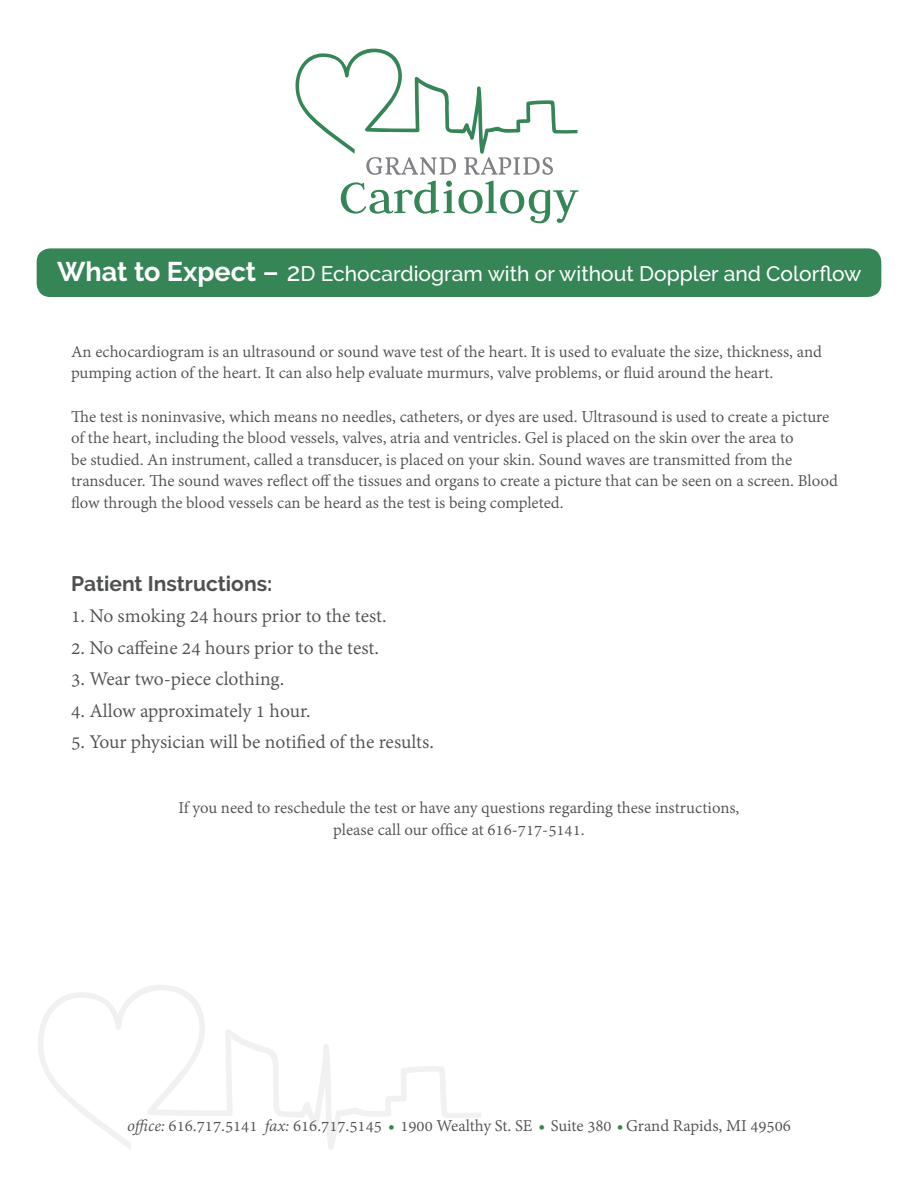
<style>
.page{position:relative;width:918px;height:1188px;background:#fff}
.page>*{position:absolute;margin:0;border:0;box-sizing:border-box;transform-origin:0 0}
.t1{font:21px "Adobe Devanagari";color:#4f5151}
.t2{font:500 21px "Raleway";color:#fff}
.t3{font:700 21px "Raleway";color:#4f5151}
.t4{font:18px/21.6px "Adobe Devanagari";color:#4f5151}
.t5{font:18px "Adobe Devanagari";color:#4f5251}
.s1{font-weight:700;font-size:27px}
.s2{font-weight:600;font-size:27px}
.s3{font-size:25.5px}
.s4{font-style:italic}
.s5{color:#368557}
</style>
<div class="page">
<svg style="left:341px;top:181px;width:238px;height:42px"></svg>
<svg style="left:295px;top:48px;width:283px;height:127px"></svg>
<svg style="left:38px;top:985px;width:443px;height:165px"></svg>
<div style="left:37px;top:248px;width:844px;height:49px;background:#368557;border-radius:14px"></div>
<p class="t2" style="left:57px;top:261px;width:806px"><span class="s1">What to Expect</span> <span class="s2">–</span> <span class="s3">2</span>D Echocardiogram with or without Doppler and Colorflow</p>
<p class="t4" style="left:71px;top:342px;width:752px">An echocardiogram is an ultrasound or sound wave test of the heart. It is used to evaluate the size, thickness, and pumping action of the heart. It can also help evaluate murmurs, valve problems, or fluid around the heart.</p>
<p class="t4" style="left:71px;top:407px;width:768px">The test is noninvasive, which means no needles, catheters, or dyes are used. Ultrasound is used to create a picture of the heart, including the blood vessels, valves, atria and ventricles. Gel is placed on the skin over the area to<br>be studied. An instrument, called a transducer, is placed on your skin. Sound waves are transmitted from the transducer. The sound waves reflect off the tissues and organs to create a picture that can be seen on a screen. Blood flow through the blood vessels can be heard as the test is being completed.</p>
<p class="t3" style="left:71px;top:571px;width:203px">Patient Instructions:</p>
<p class="t1" style="left:71px;top:604px;width:317px">1. No smoking 24 hours prior to the test.</p>
<p class="t1" style="left:71px;top:636px;width:309px">2. No caffeine 24 hours prior to the test.</p>
<p class="t1" style="left:71px;top:667px;width:215px">3. Wear two-piece clothing.</p>
<p class="t1" style="left:71px;top:699px;width:241px">4. Allow approximately 1 hour.</p>
<p class="t1" style="left:71px;top:730px;width:364px">5. Your physician will be notified of the results.</p>
<p class="t4" style="left:179px;top:798px;width:562px;text-align:center">If you need to reschedule the test or have any questions regarding these instructions, please call our office at 616-717-5141.</p>
<p class="t5" style="left:127px;top:1115px;width:665px"><span class="s4">office:</span> 616.717.5141 <span class="s4">fax:</span> 616.717.5145 <span class="s5">•</span> 1900 Wealthy St. SE <span class="s5">•</span> Suite 380 <span class="s5">•</span>Grand Rapids, MI 49506</p>
</div>
